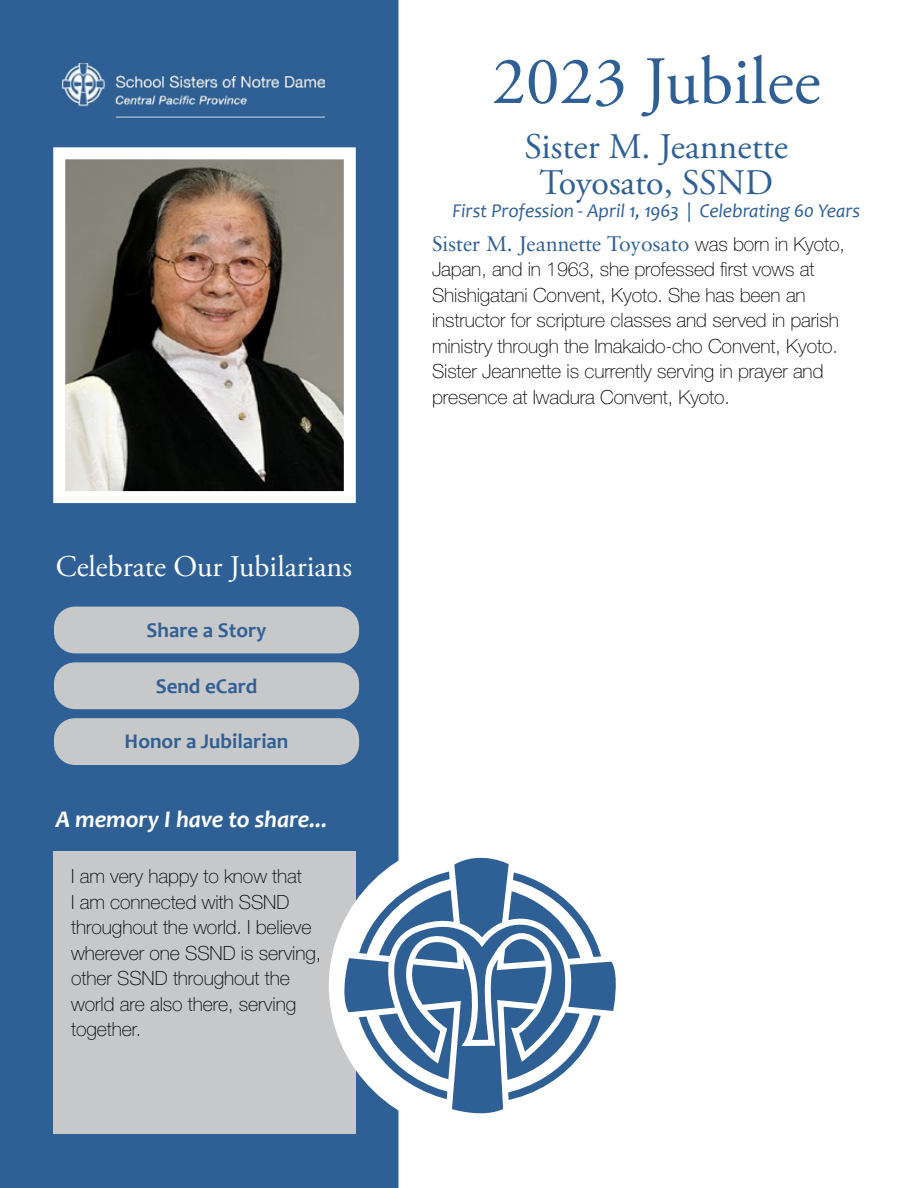
<style>
.page{position:relative;width:918px;height:1188px;background:#fff}
.page>*{position:absolute;margin:0;border:0;box-sizing:border-box;transform-origin:0 0}
.t1{font:67.5px "Adobe Garamond Pro";color:#2e6095}
.t2{font:36px/36px "Adobe Garamond Pro";color:#2e6095;text-align:center}
.t3{font:30px "Adobe Garamond Pro";color:#fff}
.t4{font:italic 700 24px "Candara";letter-spacing:-.005em;color:#fff}
.t5{font:21px "Sabon LT Pro";letter-spacing:-.005em;color:#2e6095}
.t6{font:700 21px "Candara";color:#2f6095}
.t7{font:100 19.5px/25.5px "Helvetica Neue LT Std";letter-spacing:-.005em;color:#000}
.t8{font:italic 19.5px "Candara";letter-spacing:-.005em;color:#2e6095}
.s1{font-family:"Helvetica Neue LT Std";font-weight:100;font-size:19.5px;color:#000}
</style>
<div class="page">
<div style="left:0;top:0;width:398px;height:1188px;background:#2f6095"></div>
<div style="left:53px;top:851px;width:303px;height:283px;background:#c7c8ca"></div>
<img style="left:66px;top:160px;width:277px;height:330px">
<div style="left:53px;top:147px;width:303px;height:356px;border:12px solid #fff"></div>
<svg style="left:335px;top:756px;width:281px;height:432px"></svg>
<svg style="left:362px;top:907px;width:214px;height:189px"></svg>
<div style="left:54px;top:607px;width:305px;height:46px;background:#c7c8ca;border-radius:21px"></div>
<div style="left:54px;top:662px;width:305px;height:47px;background:#c7c8ca;border-radius:21px"></div>
<div style="left:54px;top:718px;width:305px;height:47px;background:#c7c8ca;border-radius:21px"></div>
<img style="left:62px;top:63px;width:263px;height:59px">
<h3 class="t3" style="left:56px;top:549px;width:298px">Celebrate Our Jubilarians</h3>
<p class="t6" style="left:147px;top:617px;width:121px">Share a Story</p>
<p class="t6" style="left:156px;top:673px;width:103px">Send eCard</p>
<p class="t6" style="left:125px;top:729px;width:165px">Honor a Jubilarian</p>
<p class="t4" style="left:56px;top:805px;width:273px">A memory I have to share...</p>
<p class="t7" style="left:71px;top:864px;width:252px">I am very happy to know that<br>I am connected with SSND throughout the world. I believe wherever one SSND is serving, other SSND throughout the world are also there, serving together.</p>
<h1 class="t1" style="left:492px;top:41px;width:330px">2023 Jubilee</h1>
<h2 class="t2" style="left:524px;top:130px;width:265px">Sister M. Jeannette<br>Toyosato, SSND</h2>
<p class="t8" style="left:452px;top:199px;width:409px">First Profession - April 1, 1963 | Celebrating 60 Years</p>
<p class="t5" style="left:432px;top:230px;width:414px">Sister M. Jeannette Toyosato <span class="s1">was born in Kyoto,</span></p>
<p class="t7" style="left:432px;top:257px;width:408px">Japan, and in 1963, she professed first vows at Shishigatani Convent, Kyoto. She has been an instructor for scripture classes and served in parish ministry through the Imakaido-cho Convent, Kyoto.<br>Sister Jeannette is currently serving in prayer and presence at Iwadura Convent, Kyoto.</p>
</div>
